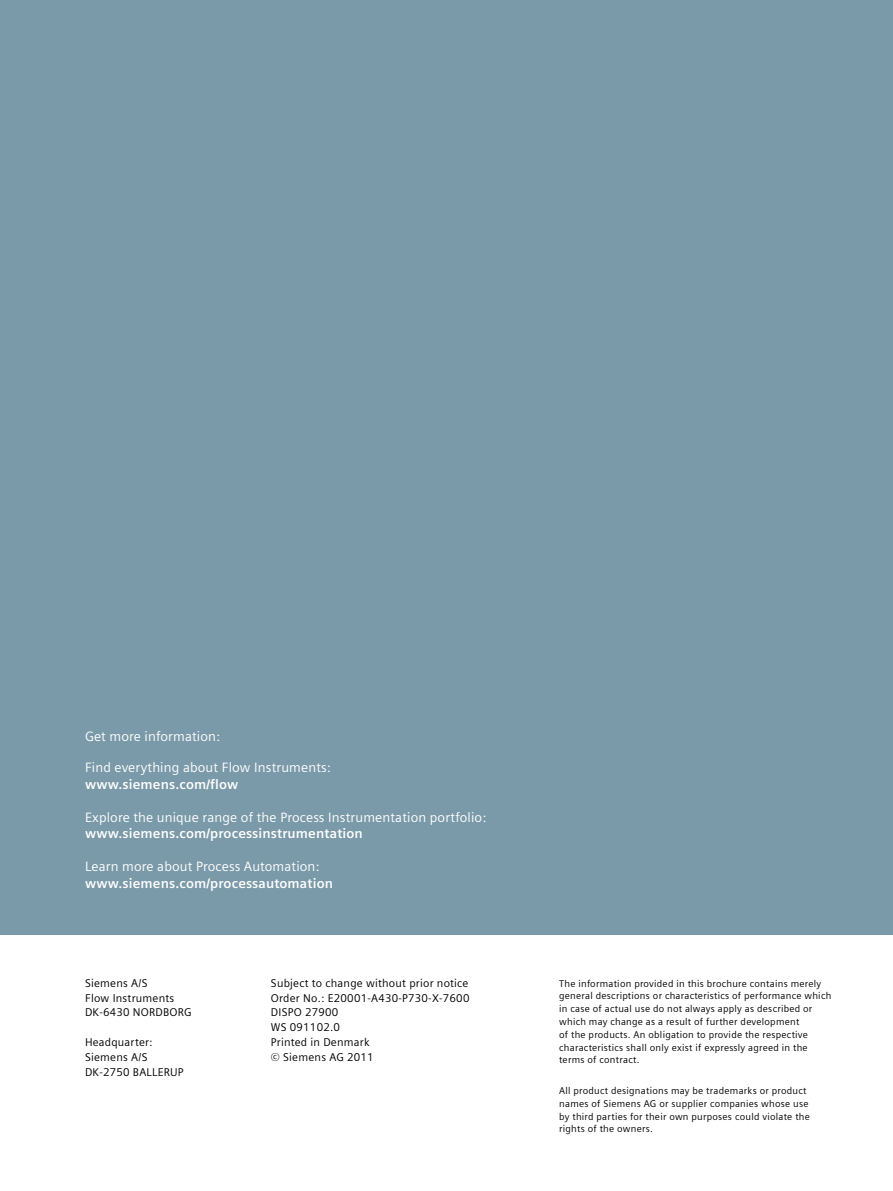
<style>
.page{position:relative;width:893px;height:1191px;background:#fff}
.page>*{position:absolute;margin:0;border:0;box-sizing:border-box;transform-origin:0 0}
.t1{font:13.5px "Siemens Sans OT";letter-spacing:.01em;color:#fff}
.t2{font:700 13.5px "Siemens Sans OT";letter-spacing:.01em;color:#fff}
.t3{font:11.25px/14.9px "Siemens Sans OT";letter-spacing:.02em;color:#000}
.t4{font:9.75px/12.8px "Siemens Sans OT";letter-spacing:.025em;color:#000}
</style>
<div class="page">
<div style="left:0;top:0;width:893px;height:935px;background:#7b9aa9"></div>
<h1 class="t1" style="left:85px;top:728px;width:136px">Get more information:</h1>
<h1 class="t1" style="left:85px;top:760px;width:247px">Find everything about Flow Instruments:</h1>
<h1 class="t2" style="left:85px;top:776px;width:155px">www.siemens.com/flow</h1>
<h1 class="t1" style="left:85px;top:809px;width:403px">Explore the unique range of the Process Instrumentation portfolio:</h1>
<h1 class="t2" style="left:85px;top:826px;width:279px">www.siemens.com/processinstrumentation</h1>
<h1 class="t1" style="left:85px;top:859px;width:236px">Learn more about Process Automation:</h1>
<h1 class="t2" style="left:85px;top:876px;width:249px">www.siemens.com/processautomation</h1>
<p class="t3" style="left:85px;top:975px;width:108px">Siemens A/S<br>Flow Instruments<br>DK-6430 NORDBORG</p>
<p class="t3" style="left:85px;top:1035px;width:100px">Headquarter:<br>Siemens A/S<br>DK-2750 BALLERUP</p>
<p class="t3" style="left:271px;top:975px;width:200px">Subject to change without prior notice<br>Order No.: E20001-A430-P730-X-7600<br>DISPO 27900<br>WS 091102.0<br>Printed in Denmark<br>© Siemens AG 2011</p>
<p class="t4" style="left:559px;top:977px;width:274px">The information provided in this brochure contains merely general descriptions or characteristics of performance which in case of actual use do not always apply as described or which may change as a result of further development<br>of the products. An obligation to provide the respective characteristics shall only exist if expressly agreed in the terms of contract.</p>
<p class="t4" style="left:559px;top:1084px;width:252px">All product designations may be trademarks or product names of Siemens AG or supplier companies whose use by third parties for their own purposes could violate the rights of the owners.</p>
</div>
